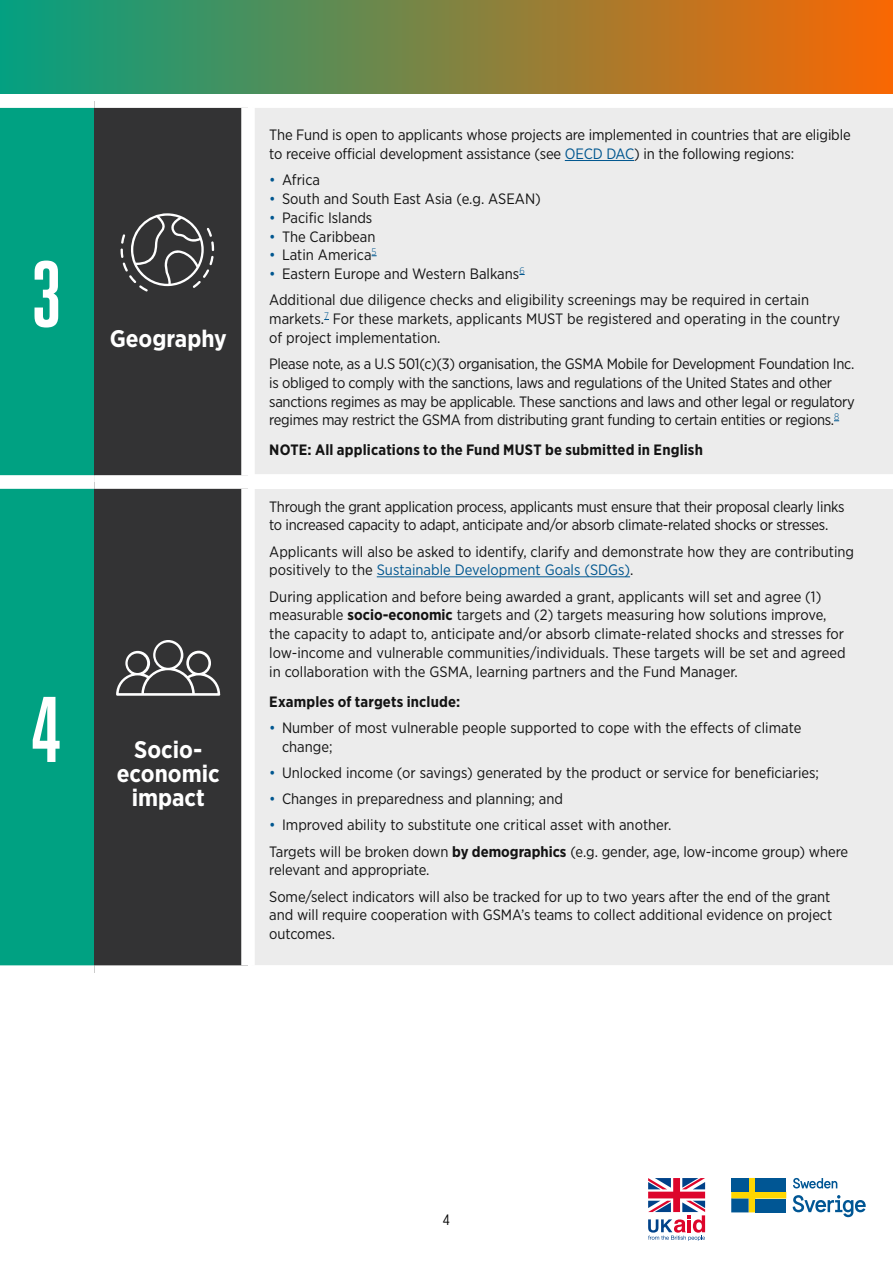
<style>
.page{position:relative;width:893px;height:1263px;background:#fff}
.page>*{position:absolute;margin:0;border:0;box-sizing:border-box;transform-origin:0 0}
.Section_head_-_white{font:700 93px "Heroic Condensed";color:#fff}
.Section_head___white{font:700 24px/24px "Gotham Narrow";color:#fff;text-align:center}
.Body_copy{font:15px/18.8px "Gotham Narrow";letter-spacing:-.01em;color:#131313}
.Bullet{font:15px/18.8px "Gotham Narrow";color:#131313}
.Body_copy-2{font:700 15px "Gotham Narrow";letter-spacing:.01em;color:#131313}
.t1{font:15px "Gotham X Narrow";color:#000}
.s1{color:#00568f}
.s2{font-weight:700}
</style>
<div class="page">
<svg style="left:648px;top:1178px;width:57px;height:63px"></svg>
<svg style="left:731px;top:1178px;width:55px;height:34px"></svg>
<div style="left:731px;top:1178px;width:18px;height:14px;background:#005694"></div>
<div style="left:755px;top:1198px;width:31px;height:14px;background:#005694"></div>
<div style="left:755px;top:1178px;width:31px;height:14px;background:#005694"></div>
<svg style="left:793px;top:1178px;width:44px;height:10px"></svg>
<svg style="left:793px;top:1195px;width:73px;height:22px"></svg>
<div style="left:255px;top:108px;width:638px;height:366px;background:#ececec"></div>
<div style="left:255px;top:489px;width:638px;height:476px;background:#ececec"></div>
<div style="left:0;top:101px;width:94px;height:381px;background:#00a182"></div>
<div style="left:94px;top:101px;width:154px;height:381px;background:#333334"></div>
<div style="left:241px;top:108px;width:14px;height:367px;background:#fff"></div>
<div style="left:0;top:94px;width:94px;height:14px;background:#fff"></div>
<div style="left:94px;top:94px;width:161px;height:14px;background:#fff"></div>
<hr style="left:565px;top:160px;width:69px;height:1px;background:#00568f">
<div style="left:0;top:482px;width:94px;height:490px;background:#00a182"></div>
<div style="left:94px;top:482px;width:154px;height:490px;background:#333334"></div>
<div style="left:241px;top:489px;width:14px;height:476px;background:#fff"></div>
<div style="left:0;top:475px;width:94px;height:14px;background:#fff"></div>
<div style="left:94px;top:475px;width:154px;height:14px;background:#fff"></div>
<div style="left:0;top:965px;width:94px;height:14px;background:#fff"></div>
<div style="left:94px;top:965px;width:154px;height:14px;background:#fff"></div>
<hr style="left:377px;top:576px;width:253px;height:1px;background:#00568f">
<svg style="left:121px;top:213px;width:93px;height:78px"></svg>
<div style="left:0;top:0;width:893px;height:94px;background:linear-gradient(to right,#03a081,#fa6703)"></div>
<svg style="left:116px;top:640px;width:104px;height:56px"></svg>
<h2 class="Section_head_-_white" style="left:31px;top:243px;width:33px">3</h2>
<h2 class="Section_head_-_white" style="left:31px;top:678px;width:33px">4</h2>
<h2 class="Section_head___white" style="left:110px;top:326px;width:119px">Geography</h2>
<h2 class="Section_head___white" style="left:117px;top:737px;width:105px">Socio&shy;economic impact</h2>
<p class="Body_copy" style="left:269px;top:125px;width:583px">The Fund is open to applicants whose projects are implemented in countries that are eligible to receive official development assistance (see <span class="s1">OECD DAC</span>) in the following regions:</p>
<p class="Bullet" style="left:269px;top:170px;width:52px"><span class="s1">•</span> Africa</p>
<p class="Bullet" style="left:269px;top:189px;width:273px"><span class="s1">•</span> South and South East Asia (e.g. ASEAN)</p>
<p class="Bullet" style="left:269px;top:208px;width:105px"><span class="s1">•</span> Pacific Islands</p>
<p class="Bullet" style="left:269px;top:227px;width:108px"><span class="s1">•</span> The Caribbean</p>
<p class="Bullet" style="left:269px;top:245px;width:109px"><span class="s1">•</span> Latin America<sup>5</sup></p>
<p class="Bullet" style="left:269px;top:264px;width:257px"><span class="s1">•</span> Eastern Europe and Western Balkans<sup>6</sup></p>
<p class="Body_copy" style="left:269px;top:290px;width:572px">Additional due diligence checks and eligibility screenings may be required in certain markets.<sup>7</sup> For these markets, applicants MUST be registered and operating in the country of project implementation.</p>
<p class="Body_copy" style="left:269px;top:354px;width:587px">Please note, as a U.S 501(c)(3) organisation, the GSMA Mobile for Development Foundation Inc. is obliged to comply with the sanctions, laws and regulations of the United States and other sanctions regimes as may be applicable. These sanctions and laws and other legal or regulatory regimes may restrict the GSMA from distributing grant funding to certain entities or regions.<sup>8</sup></p>
<p class="Body_copy-2" style="left:269px;top:440px;width:435px">NOTE: All applications to the Fund MUST be submitted in English</p>
<p class="Body_copy" style="left:269px;top:497px;width:577px">Through the grant application process, applicants must ensure that their proposal clearly links to increased capacity to adapt, anticipate and/or absorb climate-related shocks or stresses.</p>
<p class="Body_copy" style="left:269px;top:542px;width:586px">Applicants will also be asked to identify, clarify and demonstrate how they are contributing positively to the <span class="s1">Sustainable Development Goals (SDGs)</span>.</p>
<p class="Body_copy" style="left:269px;top:587px;width:578px">During application and before being awarded a grant, applicants will set and agree (1) measurable <span class="s2">socio-economic</span> targets and (2) targets measuring how solutions improve, the capacity to adapt to, anticipate and/or absorb climate-related shocks and stresses for low-income and vulnerable communities/individuals. These targets will be set and agreed in collaboration with the GSMA, learning partners and the Fund Manager.</p>
<p class="Body_copy-2" style="left:269px;top:692px;width:192px">Examples of targets include:</p>
<p class="Bullet" style="left:282px;top:718px;width:521px;text-indent:-13px"><span class="s1">•</span> Number of most vulnerable people supported to cope with the effects of climate change;</p>
<p class="Bullet" style="left:269px;top:763px;width:551px"><span class="s1">•</span> Unlocked income (or savings) generated by the product or service for beneficiaries;</p>
<p class="Bullet" style="left:269px;top:789px;width:295px"><span class="s1">•</span> Changes in preparedness and planning; and</p>
<p class="Bullet" style="left:269px;top:815px;width:404px"><span class="s1">•</span> Improved ability to substitute one critical asset with another.</p>
<p class="Body_copy" style="left:269px;top:842px;width:580px">Targets will be broken down <span class="s2">by demographics</span> (e.g. gender, age, low-income group) where relevant and appropriate.</p>
<p class="Body_copy" style="left:269px;top:887px;width:564px">Some/select indicators will also be tracked for up to two years after the end of the grant and will require cooperation with GSMA’s teams to collect additional evidence on project outcomes.</p>
<p class="t1" style="left:443px;top:1211px;width:9px">4</p>
</div>
